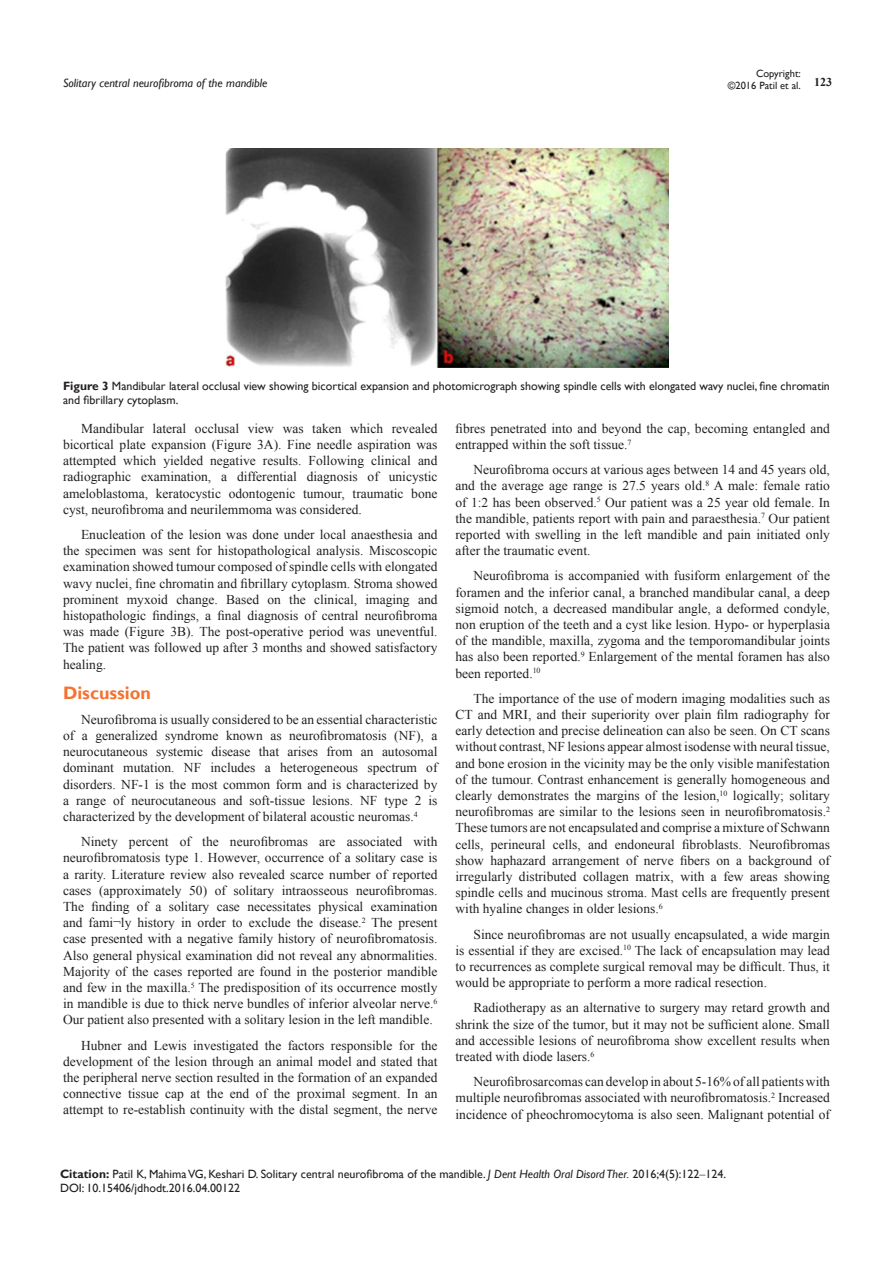
<style>
.page{position:relative;width:893px;height:1263px;background:#fff}
.page>*{position:absolute;margin:0;border:0;box-sizing:border-box;transform-origin:0 0}
.List_Paragraph{font:700 18px "Gill Sans";color:#f37331}
.t1{font:13.5px/16.2px "Times New Roman";color:#231f20;text-align:justify}
.Citation{font:12px/14.4px "Gill Sans";color:#231f20}
.t2{font:italic 12px "Gill Sans";color:#231f20}
.t3{font:700 12px "Times New Roman";color:#231f20}
.t4{font:10.5px/12.6px "Gill Sans";color:#231f20;text-align:right}
.s1{font-weight:700}
.s2{font-style:italic}
.s3{font-family:"Times New Roman"}
</style>
<div class="page">
<img style="left:225px;top:149px;width:443px;height:218px">
<p class="t4" style="left:728px;top:67px;width:75px">Copyright: ©2016 Patil et al.</p>
<p class="t2" style="left:63px;top:76px;width:206px">Solitary central neurofibroma of the mandible</p>
<p class="t3" style="left:814px;top:73px;width:19px">123</p>
<p class="Citation" style="left:63px;top:379px;width:768px"><span class="s1">Figure 3</span> Mandibular lateral occlusal view showing bicortical expansion and photomicrograph showing spindle cells with elongated wavy nuclei, fine chromatin and fibrillary cytoplasm.</p>
<p class="t1" style="left:63px;top:420px;width:376px;text-indent:18px">Mandibular lateral occlusal view was taken which revealed bicortical plate expansion (Figure 3A). Fine needle aspiration was attempted which yielded negative results. Following clinical and radiographic examination, a differential diagnosis of unicystic ameloblastoma, keratocystic odontogenic tumour, traumatic bone cyst, neurofibroma and neurilemmoma was considered.</p>
<p class="t1" style="left:63px;top:526px;width:376px;text-indent:18px">Enucleation of the lesion was done under local anaesthesia and the specimen was sent for histopathological analysis. Miscoscopic examination showed tumour composed of spindle cells with elongated wavy nuclei, fine chromatin and fibrillary cytoplasm. Stroma showed prominent myxoid change. Based on the clinical, imaging and histopathologic findings, a final diagnosis of central neurofibroma was made (Figure 3B). The post-operative period was uneventful.<br>The patient was followed up after 3 months and showed satisfactory healing.</p>
<p class="List_Paragraph" style="left:63px;top:682px;width:89px">Discussion</p>
<p class="t1" style="left:63px;top:711px;width:376px;text-indent:18px">Neurofibroma is usually considered to be an essential characteristic of a generalized syndrome known as neurofibromatosis (NF), a neurocutaneous systemic disease that arises from an autosomal dominant mutation. NF includes a heterogeneous spectrum of disorders. NF-1 is the most common form and is characterized by a range of neurocutaneous and soft-tissue lesions. NF type 2 is characterized by the development of bilateral acoustic neuromas.<sup>4</sup></p>
<p class="t1" style="left:63px;top:833px;width:376px;text-indent:18px">Ninety percent of the neurofibromas are associated with neurofibromatosis type 1. However, occurrence of a solitary case is a rarity. Literature review also revealed scarce number of reported cases (approximately 50) of solitary intraosseous neurofibromas.<br>The finding of a solitary case necessitates physical examination and fami¬ly history in order to exclude the disease.<sup>2</sup> The present case presented with a negative family history of neurofibromatosis.<br>Also general physical examination did not reveal any abnormalities.<br>Majority of the cases reported are found in the posterior mandible and few in the maxilla.<sup>5</sup> The predisposition of its occurrence mostly in mandible is due to thick nerve bundles of inferior alveolar nerve.<sup>6<br></sup>Our patient also presented with a solitary lesion in the left mandible.</p>
<p class="t1" style="left:63px;top:1037px;width:376px;text-indent:18px">Hubner and Lewis investigated the factors responsible for the development of the lesion through an animal model and stated that the peripheral nerve section resulted in the formation of an expanded connective tissue cap at the end of the proximal segment. In an attempt to re-establish continuity with the distal segment, the nerve</p>
<p class="t1" style="left:455px;top:420px;width:376px">fibres penetrated into and beyond the cap, becoming entangled and entrapped within the soft tissue.<sup>7</sup></p>
<p class="t1" style="left:455px;top:461px;width:376px;text-indent:18px">Neurofibroma occurs at various ages between 14 and 45 years old, and the average age range is 27.5 years old.<sup>8</sup> A male: female ratio of 1:2 has been observed.<sup>5</sup> Our patient was a 25 year old female. In the mandible, patients report with pain and paraesthesia.<sup>7</sup> Our patient reported with swelling in the left mandible and pain initiated only after the traumatic event.</p>
<p class="t1" style="left:455px;top:568px;width:376px;text-indent:18px">Neurofibroma is accompanied with fusiform enlargement of the foramen and the inferior canal, a branched mandibular canal, a deep sigmoid notch, a decreased mandibular angle, a deformed condyle, non eruption of the teeth and a cyst like lesion. Hypo- or hyperplasia of the mandible, maxilla, zygoma and the temporomandibular joints has also been reported.<sup>9</sup> Enlargement of the mental foramen has also been reported.<sup>10</sup></p>
<p class="t1" style="left:455px;top:690px;width:376px;text-indent:18px">The importance of the use of modern imaging modalities such as CT and MRI, and their superiority over plain film radiography for early detection and precise delineation can also be seen. On CT scans without contrast, NF lesions appear almost isodense with neural tissue, and bone erosion in the vicinity may be the only visible manifestation of the tumour. Contrast enhancement is generally homogeneous and clearly demonstrates the margins of the lesion,<sup>10</sup> logically; solitary neurofibromas are similar to the lesions seen in neurofibromatosis.<sup>2<br></sup>These tumors are not encapsulated and comprise a mixture of Schwann cells, perineural cells, and endoneural fibroblasts. Neurofibromas show haphazard arrangement of nerve fibers on a background of irregularly distributed collagen matrix, with a few areas showing spindle cells and mucinous stroma. Mast cells are frequently present with hyaline changes in older lesions.<sup>6</sup></p>
<p class="t1" style="left:455px;top:926px;width:376px;text-indent:18px">Since neurofibromas are not usually encapsulated, a wide margin is essential if they are excised.<sup>10</sup> The lack of encapsulation may lead to recurrences as complete surgical removal may be difficult. Thus, it would be appropriate to perform a more radical resection.</p>
<p class="t1" style="left:455px;top:1000px;width:376px;text-indent:18px">Radiotherapy as an alternative to surgery may retard growth and shrink the size of the tumor, but it may not be sufficient alone. Small and accessible lesions of neurofibroma show excellent results when treated with diode lasers.<sup>6</sup></p>
<p class="t1" style="left:455px;top:1073px;width:376px;text-indent:18px">Neurofibrosarcomas can develop in about 5-16% of all patients with multiple neurofibromas associated with neurofibromatosis.<sup>2</sup> Increased incidence of pheochromocytoma is also seen. Malignant potential of</p>
<p class="Citation" style="left:60px;top:1167px;width:668px"><span class="s1">Citation:</span> Patil K, Mahima VG, Keshari D. Solitary central neurofibroma of the mandible. <span class="s2">J Dent Health Oral Disord Ther.</span> 2016;4(5):122<span class="s3">‒</span>124.</p>
<p class="Citation" style="left:60px;top:1181px;width:182px">DOI: 10.15406/jdhodt.2016.04.00122</p>
</div>
